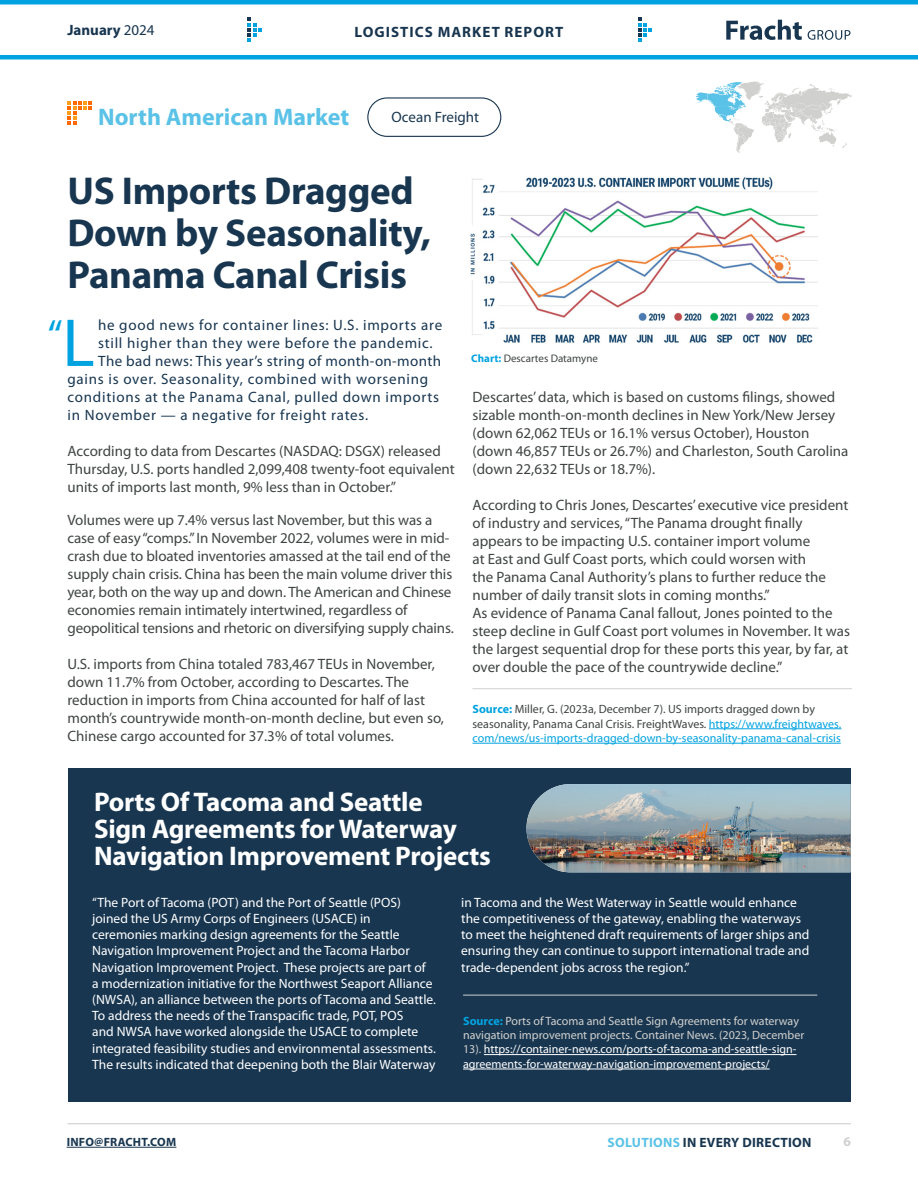
<style>
.page{position:relative;width:918px;height:1188px;background:#fff}
.page>*{position:absolute;margin:0;border:0;box-sizing:border-box;transform-origin:0 0}
.t1{font:68.4px "Myriad Pro";color:#00a3e0}
.t2{font:43.05px "Myriad Pro";color:#00a3e0}
.t3{font:700 39px/42px "Myriad Pro";letter-spacing:-.01em;color:#183650}
.t4{font:700 27px/27px "Myriad Pro";letter-spacing:-.01em;color:#fff}
.t5{font:700 24px "Myriad Pro";color:#5bc2e7}
.t6{font:15px/18px "Myriad Pro";color:#3f4443}
.t7{font:15px "Myriad Pro";letter-spacing:.05em;color:#183650}
.t8{font:15px "Myriad Pro";letter-spacing:.025em;color:#183650}
.t9{font:700 15px "Myriad Pro";letter-spacing:.07em;color:#183650}
.t10{font:15px "Myriad Pro";color:#183650}
.t11{font:700 15px "Myriad Pro";color:#183650}
.t12{font:13.5px/16.2px "Myriad Pro";color:#fff}
.t13{font:700 13.5px "Myriad Pro";letter-spacing:.02em;color:#183650}
.t14{font:700 13.5px "Myriad Pro";color:#d0d0ce}
.t15{font:12px/14.4px "Myriad Pro";color:#fff}
.t16{font:12px/14.4px "Myriad Pro";color:#3f4443}
.t17{font:700 12px "Myriad Pro";letter-spacing:.02em;color:#183650}
.t18{font:10.95px "Myriad Pro";color:#3f4443}
.s1{font-weight:400}
.s2{font-weight:700;color:#00a3e0}
.s3{color:#00a3e0}
.s4{color:#d0d0ce}
.s5{color:#5bc2e7}
</style>
<div class="page">
<hr style="left:68px;top:1123px;width:783px;height:1px;background:#d0d0ce">
<hr style="left:67px;top:1147px;width:109px;height:1px;background:#183650">
<svg style="left:0;top:0;width:918px;height:59px"></svg>
<svg style="left:726px;top:20px;width:76px;height:20px"></svg>
<svg style="left:808px;top:30px;width:42px;height:10px"></svg>
<svg style="left:638px;top:18px;width:14px;height:24px"></svg>
<svg style="left:696px;top:82px;width:156px;height:71px"></svg>
<div style="left:367px;top:97px;width:134px;height:40px;border:1px solid #183650;border-radius:19px"></div>
<svg style="left:68px;top:101px;width:24px;height:24px"></svg>
<hr style="left:709px;top:728px;width:132px;height:1px;background:#00a3e0">
<hr style="left:472px;top:743px;width:369px;height:1px;background:#00a3e0">
<hr style="left:472px;top:688px;width:380px;height:1px;background:#d0d0ce">
<img style="left:470px;top:177px;width:348px;height:166px">
<div style="left:68px;top:768px;width:783px;height:334px;background:#183650"></div>
<hr style="left:484px;top:1054px;width:312px;height:1px;background:#fff">
<hr style="left:463px;top:1069px;width:307px;height:1px;background:#fff">
<hr style="left:463px;top:995px;width:354px;height:1px;background:#d0d0ce">
<img style="left:526px;top:784px;width:324px;height:88px">
<p class="t11" style="left:68px;top:21px;width:89px">January <span class="s1">2024</span></p>
<p class="t9" style="left:355px;top:22px;width:210px">LOGISTICS MARKET REPORT</p>
<p class="t5" style="left:98px;top:101px;width:253px">North American Market</p>
<p class="t10" style="left:392px;top:108px;width:89px">Ocean Freight</p>
<p class="t3" style="left:68px;top:169px;width:365px">US Imports Dragged<br>Down by Seasonality,<br>Panama Canal Crisis</p>
<p class="t1" style="left:62px;top:301px;width:34px">L</p>
<p class="t7" style="left:98px;top:316px;width:346px">he good news for container lines: U.S. imports are</p>
<p class="t2" style="left:48px;top:309px;width:17px">“</p>
<p class="t7" style="left:98px;top:334px;width:336px">still higher than they were before the pandemic.</p>
<p class="t8" style="left:98px;top:352px;width:345px">The bad news: This year’s string of month-on-month</p>
<p class="t7" style="left:68px;top:370px;width:362px">gains is over. Seasonality, combined with worsening</p>
<p class="t7" style="left:68px;top:388px;width:373px">conditions at the Panama Canal, pulled down imports</p>
<p class="t7" style="left:68px;top:406px;width:302px">in November — a negative for freight rates.</p>
<p class="t6" style="left:68px;top:442px;width:389px">According to data from Descartes (NASDAQ: DSGX) released<br>Thursday, U.S. ports handled 2,099,408 twenty-foot equivalent units of imports last month, 9% less than in October.”</p>
<p class="t6" style="left:68px;top:511px;width:388px">Volumes were up 7.4% versus last November, but this was a case of easy “comps.” In November 2022, volumes were in mid&shy;crash due to bloated inventories amassed at the tail end of the supply chain crisis. China has been the main volume driver this year, both on the way up and down. The American and Chinese economies remain intimately intertwined, regardless of geopolitical tensions and rhetoric on diversifying supply chains.</p>
<p class="t6" style="left:68px;top:655px;width:378px">U.S. imports from China totaled 783,467 TEUs in November, down 11.7% from October, according to Descartes. The reduction in imports from China accounted for half of last month’s countrywide month-on-month decline, but even so, Chinese cargo accounted for 37.3% of total volumes.</p>
<p class="t18" style="left:471px;top:351px;width:128px"><span class="s2">Chart:</span> Descartes Datamyne</p>
<p class="t6" style="left:472px;top:388px;width:377px">Descartes’ data, which is based on customs filings, showed sizable month-on-month declines in New York/New Jersey (down 62,062 TEUs or 16.1% versus October), Houston (down 46,857 TEUs or 26.7%) and Charleston, South Carolina (down 22,632 TEUs or 18.7%).</p>
<p class="t6" style="left:472px;top:496px;width:377px">According to Chris Jones, Descartes’ executive vice president of industry and services, “The Panama drought finally appears to be impacting U.S. container import volume<br>at East and Gulf Coast ports, which could worsen with<br>the Panama Canal Authority’s plans to further reduce the number of daily transit slots in coming months.”</p>
<p class="t6" style="left:472px;top:604px;width:379px">As evidence of Panama Canal fallout, Jones pointed to the steep decline in Gulf Coast port volumes in November. It was the largest sequential drop for these ports this year, by far, at over double the pace of the countrywide decline.”</p>
<p class="t16" style="left:472px;top:702px;width:370px"><span class="s2">Source:</span> Miller, G. (2023a, December 7). US imports dragged down by seasonality, Panama Canal Crisis. FreightWaves. <span class="s3">https://www.freightwaves. com/news/us-imports-dragged-down-by-seasonality-panama-canal-crisis</span></p>
<p class="t4" style="left:94px;top:788px;width:398px">Ports Of Tacoma and Seattle<br>Sign Agreements for Waterway<br>Navigation Improvement Projects</p>
<p class="t12" style="left:92px;top:894px;width:345px">“The Port of Tacoma (POT) and the Port of Seattle (POS) joined the US Army Corps of Engineers (USACE) in ceremonies marking design agreements for the Seattle Navigation Improvement Project and the Tacoma Harbor Navigation Improvement Project. These projects are part of<br>a modernization initiative for the Northwest Seaport Alliance (NWSA), an alliance between the ports of Tacoma and Seattle.<br>To address the needs of the Transpacific trade, POT, POS<br>and NWSA have worked alongside the USACE to complete integrated feasibility studies and environmental assessments.<br>The results indicated that deepening both the Blair Waterway</p>
<p class="t12" style="left:461px;top:894px;width:350px">in Tacoma and the West Waterway in Seattle would enhance the competitiveness of the gateway, enabling the waterways to meet the heightened draft requirements of larger ships and ensuring they can continue to support international trade and trade-dependent jobs across the region.”</p>
<p class="t15" style="left:463px;top:1013px;width:343px"><span class="s2">Source:</span> <span class="s4">Ports of Tacoma and Seattle Sign Agreements for waterway navigation improvement projects. Container News. (2023, December 13).</span> https://container-news.com/ports-of-tacoma-and-seattle-sign&shy;agreements-for-waterway-navigation-improvement-projects/</p>
<p class="t17" style="left:67px;top:1134px;width:111px">INFO@FRACHT.COM</p>
<p class="t13" style="left:608px;top:1133px;width:205px"><span class="s5">SOLUTIONS</span> IN EVERY DIRECTION</p>
<p class="t14" style="left:843px;top:1133px;width:9px">6</p>
</div>
